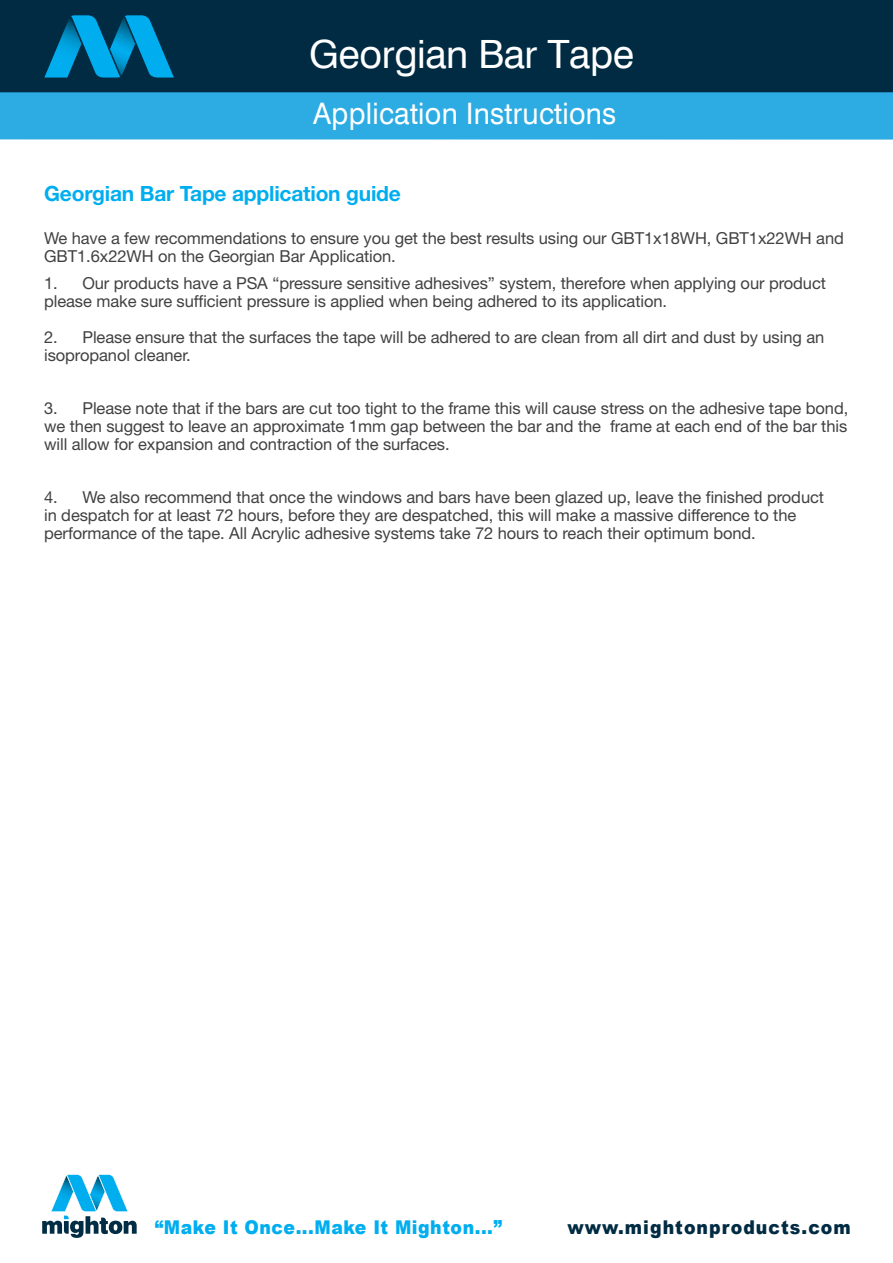
<style>
.page{position:relative;width:893px;height:1263px;background:#fff}
.page>*{position:absolute;margin:0;border:0;box-sizing:border-box;transform-origin:0 0}
.t1{font:39px "Swiss 721 BT";letter-spacing:-.01em;color:#fff}
.t2{font:29.55px "Swiss 721 BT";letter-spacing:.01em;color:#fff;scale:.96 1}
.t3{font:700 21px "Helvetica Neue LT Std";letter-spacing:-.01em;color:#00aeef}
.t4{font:900 19.05px "Arial";letter-spacing:.03em;color:#00aeef;scale:.91 1}
.t5{font:900 19.05px "Arial";letter-spacing:.06em;color:#002b43;scale:.91 1}
.t6{font:16.5px/18px "Helvetica Neue LT Std";letter-spacing:-.005em;color:#414042}
</style>
<div class="page">
<div style="left:0;top:69px;width:893px;height:71px;background:#2cace2"></div>
<div style="left:0;top:0;width:893px;height:92px;background:#002b43"></div>
<svg style="left:42px;top:1174px;width:95px;height:64px"></svg>
<svg style="left:44px;top:15px;width:131px;height:63px"></svg>
<h1 class="t1" style="left:309px;top:31px;width:326px">Georgian Bar Tape</h1>
<h2 class="t2" style="left:313px;top:96px;width:317px">Application Instructions</h2>
<p class="t3" style="left:44px;top:181px;width:358px">Georgian Bar Tape application guide</p>
<p class="t6" style="left:44px;top:229px;width:801px">We have a few recommendations to ensure you get the best results using our GBT1x18WH, GBT1x22WH and<br>GBT1.6x22WH on the Georgian Bar Application.</p>
<p class="t6" style="left:44px;top:274px;width:783px">1. Our products have a PSA “pressure sensitive adhesives” system, therefore when applying our product please make sure sufficient pressure is applied when being adhered to its application.</p>
<p class="t6" style="left:44px;top:328px;width:782px">2. Please ensure that the surfaces the tape will be adhered to are clean from all dirt and dust by using an isopropanol cleaner.</p>
<p class="t6" style="left:44px;top:399px;width:806px;text-align:justify">3. Please note that if the bars are cut too tight to the frame this will cause stress on the adhesive tape bond, we then suggest to leave an approximate 1mm gap between the bar and the frame at each end of the bar this will allow for expansion and contraction of the surfaces.</p>
<p class="t6" style="left:44px;top:488px;width:781px">4. We also recommend that once the windows and bars have been glazed up, leave the finished product in despatch for at least 72 hours, before they are despatched, this will make a massive difference to the performance of the tape. All Acrylic adhesive systems take 72 hours to reach their optimum bond.</p>
<p class="t4" style="left:155px;top:1213px;width:383px">“Make It Once...Make It Mighton...”</p>
<p class="t5" style="left:567px;top:1213px;width:313px">www.mightonproducts.com</p>
</div>
